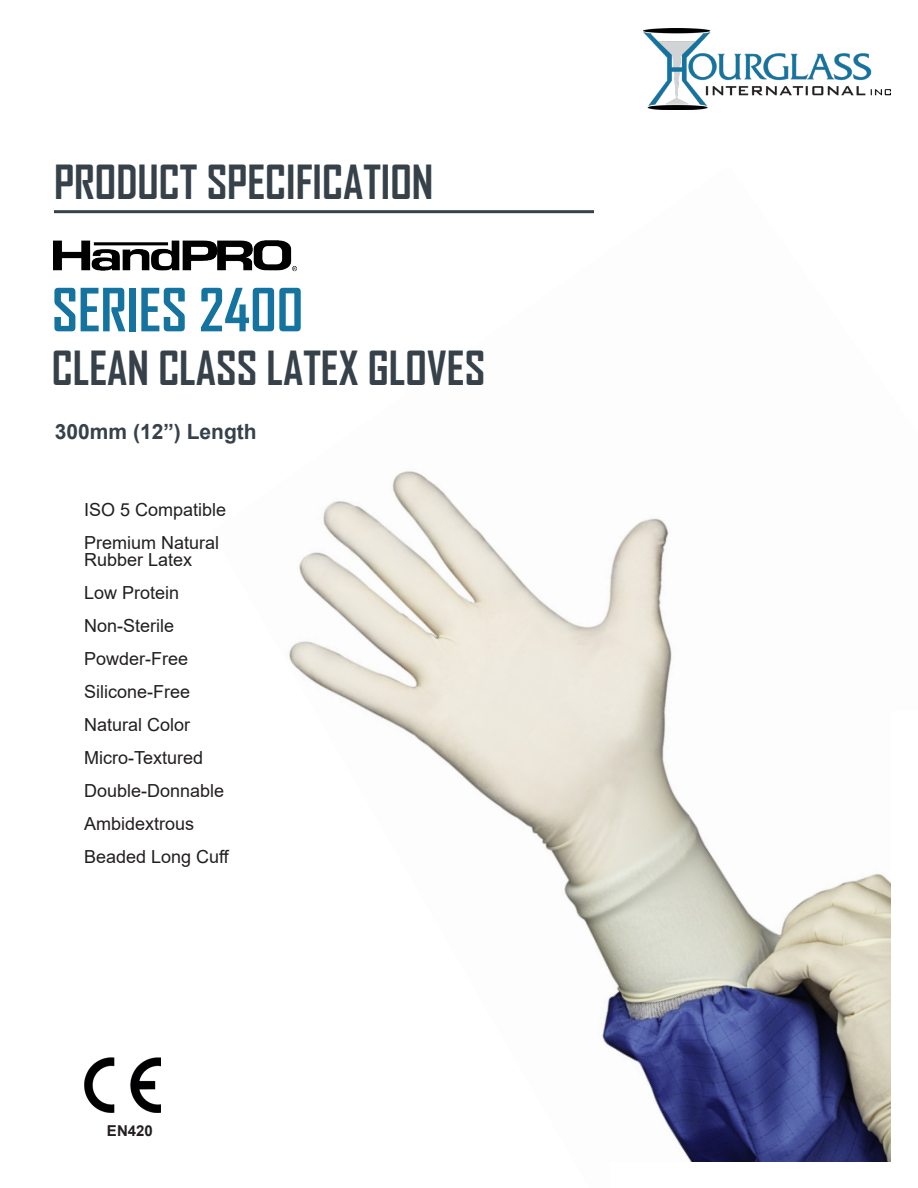
<style>
.page{position:relative;width:918px;height:1188px;background:#fff}
.page>*{position:absolute;margin:0;border:0;box-sizing:border-box;transform-origin:0 0}
.t1{font:700 57px "Agency FB";color:#14749f}
.t2{font:700 45px "Agency FB";color:#36414a}
.t3{font:700 21px "Arial";color:#36414a}
.t4{font:18px "Arial";color:#231f20}
.t5{font:700 15px "Arial";color:#231f20}
</style>
<div class="page">
<img style="left:211px;top:213px;width:680px;height:949px">
<img style="left:644px;top:28px;width:247px;height:82px">
<hr style="left:54px;top:210px;width:540px;height:3px;background:#36414a">
<img style="left:84px;top:1057px;width:76px;height:55px">
<img style="left:53px;top:241px;width:244px;height:34px">
<p class="t2" style="left:54px;top:154px;width:381px">PRODUCT SPECIFICATION</p>
<p class="t1" style="left:52px;top:275px;width:253px">SERIES 2400</p>
<p class="t2" style="left:52px;top:340px;width:435px">CLEAN CLASS LATEX GLOVES</p>
<p class="t3" style="left:55px;top:416px;width:203px">300mm (12”) Length</p>
<p class="t4" style="left:84px;top:498px;width:144px">ISO 5 Compatible</p>
<p class="t4" style="left:84px;top:531px;width:137px">Premium Natural</p>
<p class="t4" style="left:84px;top:547px;width:110px">Rubber Latex</p>
<p class="t4" style="left:84px;top:580px;width:97px">Low Protein</p>
<p class="t4" style="left:84px;top:613px;width:92px">Non-Sterile</p>
<p class="t4" style="left:84px;top:646px;width:106px">Powder-Free</p>
<p class="t4" style="left:84px;top:679px;width:108px">Silicone-Free</p>
<p class="t4" style="left:84px;top:712px;width:108px">Natural Color</p>
<p class="t4" style="left:84px;top:745px;width:121px">Micro-Textured</p>
<p class="t4" style="left:84px;top:778px;width:142px">Double-Donnable</p>
<p class="t4" style="left:84px;top:811px;width:112px">Ambidextrous</p>
<p class="t4" style="left:84px;top:844px;width:147px">Beaded Long Cuff</p>
<p class="t5" style="left:107px;top:1121px;width:47px">EN420</p>
</div>
